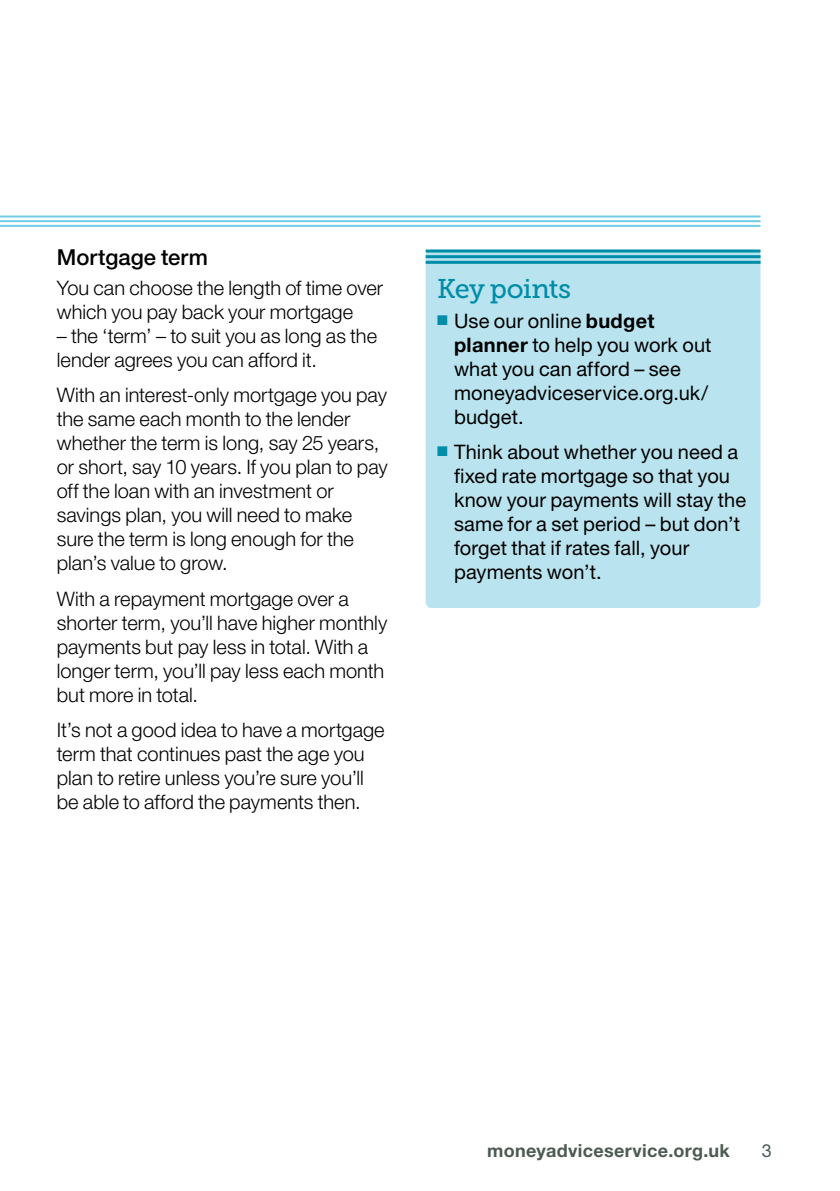
<style>
.page{position:relative;width:840px;height:1191px;background:#fff}
.page>*{position:absolute;margin:0;border:0;box-sizing:border-box;transform-origin:0 0}
.t1{font:27px "Museo Slab 500";letter-spacing:-.02em;color:#008da8}
.t2{font:500 22px "Helvetica Neue LT Std";letter-spacing:.005em;color:#000}
.t3{font:300 20px/24px "Helvetica Neue LT Std";color:#000}
.t4{font:20px/24px "Helvetica Neue LT Std";letter-spacing:.005em;color:#000}
.t5{font:700 18px "Helvetica Neue LT Std";letter-spacing:.02em;color:#4c5b52}
.t6{font:18px "Helvetica Neue LT Std";color:#4c5b52}
.s1{color:#008da8}
.s2{font-weight:700}
</style>
<div class="page">
<div style="left:425px;top:249px;width:335px;height:359px;background:#b9e4ef;border-radius:6px"></div>
<hr style="left:425px;top:249px;width:335px;height:3px;background:#008da8">
<hr style="left:425px;top:255px;width:335px;height:3px;background:#008da8">
<hr style="left:425px;top:261px;width:335px;height:3px;background:#008da8">
<hr style="left:0;top:215px;width:760px;height:2px;background:#70cde3">
<hr style="left:0;top:220px;width:760px;height:2px;background:#70cde3">
<hr style="left:0;top:225px;width:760px;height:2px;background:#70cde3">
<p class="t2" style="left:57px;top:244px;width:152px">Mortgage term</p>
<p class="t3" style="left:57px;top:275px;width:328px">You can choose the length of time over which you pay back your mortgage</p>
<p class="t3" style="left:57px;top:323px;width:322px">– the ‘term’ – to suit you as long as the lender agrees you can afford it.</p>
<p class="t3" style="left:57px;top:383px;width:332px">With an interest-only mortgage you pay the same each month to the lender whether the term is long, say 25 years, or short, say 10 years. If you plan to pay off the loan with an investment or savings plan, you will need to make sure the term is long enough for the plan’s value to grow.</p>
<p class="t3" style="left:57px;top:586px;width:332px">With a repayment mortgage over a shorter term, you’ll have higher monthly payments but pay less in total. With a longer term, you’ll pay less each month but more in total.</p>
<p class="t3" style="left:57px;top:717px;width:329px">It’s not a good idea to have a mortgage term that continues past the age you plan to retire unless you’re sure you’ll be able to afford the payments then.</p>
<h1 class="t1" style="left:437px;top:274px;width:136px">Key points</h1>
<p class="t4" style="left:454px;top:308px;width:259px;text-indent:-17px"><span class="s1">■</span> Use our online <span class="s2">budget planner</span> to help you work out what you can afford – see moneyadviceservice.org.uk/ budget.</p>
<p class="t4" style="left:454px;top:440px;width:293px;text-indent:-17px"><span class="s1">■</span> Think about whether you need a fixed rate mortgage so that you know your payments will stay the same for a set period – but don’t forget that if rates fall, your payments won’t.</p>
<p class="t5" style="left:487px;top:1139px;width:244px">moneyadviceservice.org.uk</p>
<p class="t6" style="left:761px;top:1139px;width:12px">3</p>
</div>
